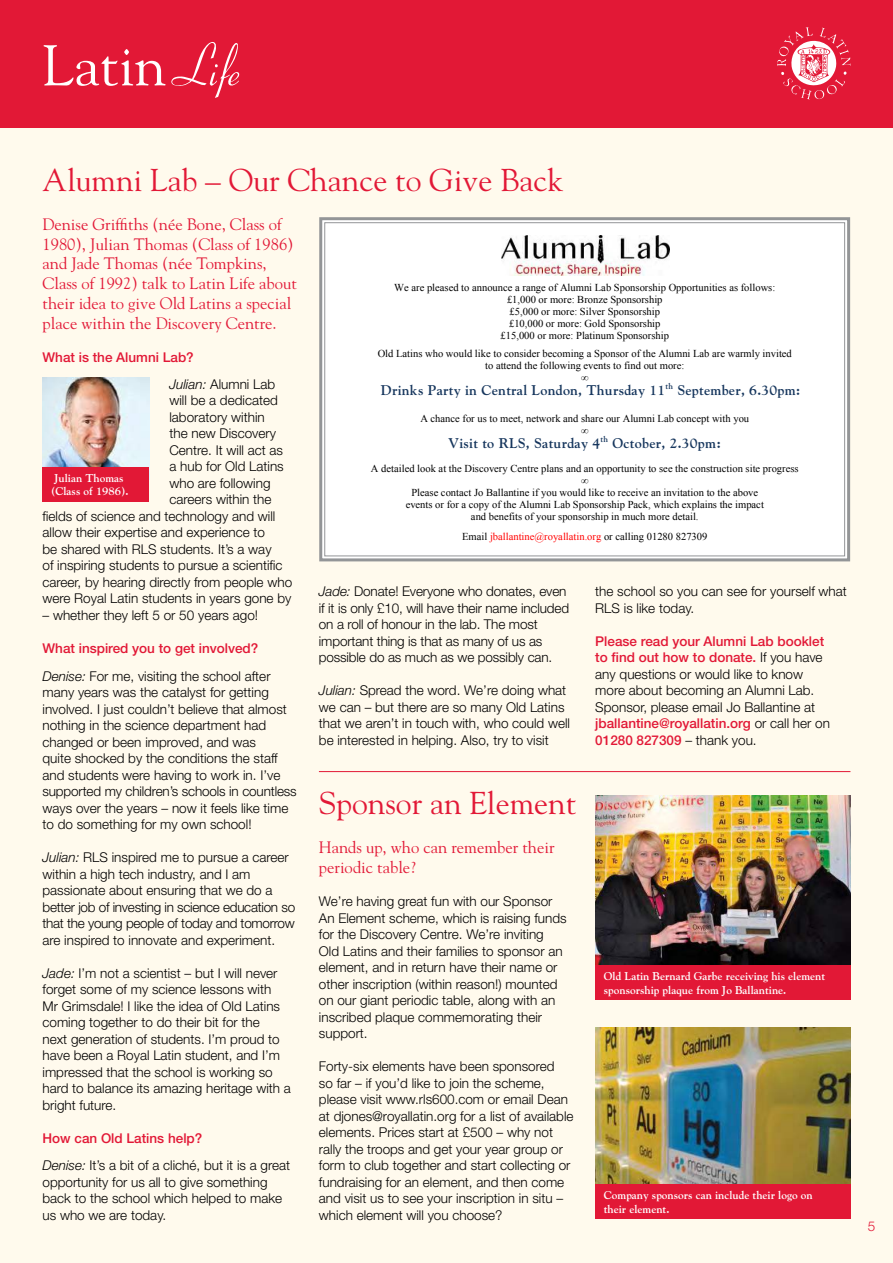
<style>
.page{position:relative;width:893px;height:1263px;background:#fffaed}
.page>*{position:absolute;margin:0;border:0;box-sizing:border-box;transform-origin:0 0}
.t1{font:57px "Goudy";color:#fff}
.t2{font:31.5px "Goudy";color:#e21836}
.t3{font:16.5px/19.8px "Goudy";color:#e21836}
.t4{font:700 14.1px "Goudy";letter-spacing:.015em;color:#16365d}
.t5{font:300 13.5px/16.5px "Helvetica Neue";color:#000}
.t6{font:500 13.5px/27px "Helvetica Neue";color:#e21836}
.t7{font:300 13.5px "Helvetica Neue";color:#e21836}
.t8{font:700 11.25px/13.5px "Goudy";color:#fff}
.t9{font:10.5px/12.1px "Times New Roman";color:#000;text-align:center}
.t10{font:10.5px "Times New Roman";color:#f00}
.s1{font-family:"Cornet";font-size:61.5px}
.s2{font-weight:300;font-style:italic;color:#000}
.s3{font-weight:300;color:#000}
.s4{font-style:italic}
.s5{font-weight:500;color:#e21836}
.s6{color:#000}
</style>
<div class="page">
<div style="left:0;top:0;width:893px;height:128px;background:#e21836"></div>
<svg style="left:777px;top:27px;width:73px;height:72px"></svg>
<img style="left:595px;top:796px;width:255px;height:169px">
<div style="left:595px;top:965px;width:255px;height:34px;background:#e21836"></div>
<img style="left:595px;top:1027px;width:255px;height:157px">
<div style="left:595px;top:1184px;width:255px;height:34px;background:#e21836"></div>
<img style="left:43px;top:378px;width:106px;height:89px">
<div style="left:43px;top:467px;width:106px;height:34px;background:#e21836"></div>
<hr style="left:319px;top:771px;width:531px;height:1px;background:#e21836">
<svg style="left:319px;top:217px;width:532px;height:345px;background:#f9f9f9"></svg>
<h1 class="t1" style="left:43px;top:43px;width:207px">Latin <span class="s1">Life</span></h1>
<h2 class="t2" style="left:43px;top:167px;width:522px">Alumni Lab – Our Chance to Give Back</h2>
<p class="t3" style="left:43px;top:215px;width:256px">Denise Griffiths (née Bone, Class of 1980), Julian Thomas (Class of 1986) and Jade Thomas (née Tompkins, Class of 1992) talk to Latin Life about their idea to give Old Latins a special place within the Discovery Centre.</p>
<p class="t6" style="left:169px;top:345px;width:107px;text-indent:-127px">What is the Alumni Lab?<br><span class="s2">Julian:</span> <span class="s3">Alumni Lab</span></p>
<p class="t5" style="left:169px;top:393px;width:110px">will be a dedicated</p>
<p class="t5" style="left:169px;top:410px;width:97px">laboratory within</p>
<p class="t5" style="left:169px;top:426px;width:108px">the new Discovery</p>
<p class="t5" style="left:169px;top:443px;width:115px">Centre. It will act as</p>
<p class="t5" style="left:169px;top:459px;width:116px">a hub for Old Latins</p>
<p class="t5" style="left:169px;top:476px;width:103px">who are following</p>
<p class="t5" style="left:169px;top:492px;width:104px">careers within the</p>
<p class="t5" style="left:43px;top:509px;width:234px">fields of science and technology and will</p>
<p class="t5" style="left:43px;top:525px;width:224px">allow their expertise and experience to</p>
<p class="t5" style="left:43px;top:542px;width:231px">be shared with RLS students. It’s a way</p>
<p class="t5" style="left:43px;top:558px;width:242px">of inspiring students to pursue a scientific</p>
<p class="t5" style="left:43px;top:575px;width:251px">career, by hearing directly from people who</p>
<p class="t5" style="left:43px;top:591px;width:250px">were Royal Latin students in years gone by</p>
<p class="t5" style="left:43px;top:608px;width:217px">– whether they left 5 or 50 years ago!</p>
<p class="t6" style="left:43px;top:635px;width:230px;line-height:27.8px">What inspired you to get involved?<br><span class="s2">Denise:</span> <span class="s3">For me, visiting the school after</span></p>
<p class="t5" style="left:43px;top:685px;width:256px">many years was the catalyst for getting involved. I just couldn’t believe that almost nothing in the science department had changed or been improved, and was<br>quite shocked by the conditions the staff and students were having to work in. I’ve supported my children’s schools in countless ways over the years – now it feels like time to do something for my own school!</p>
<p class="t5" style="left:43px;top:850px;width:254px"><span class="s4">Julian:</span> RLS inspired me to pursue a career within a high tech industry, and I am passionate about ensuring that we do a better job of investing in science education so that the young people of today and tomorrow are inspired to innovate and experiment.</p>
<p class="t5" style="left:43px;top:965px;width:250px"><span class="s4">Jade:</span> I’m not a scientist – but I will never forget some of my science lessons with<br>Mr Grimsdale! I like the idea of Old Latins coming together to do their bit for the<br>next generation of students. I’m proud to have been a Royal Latin student, and I’m impressed that the school is working so hard to balance its amazing heritage with a bright future.</p>
<p class="t5" style="left:43px;top:1125px;width:249px;line-height:27.8px"><span class="s5">How can Old Latins help?<br></span><span class="s4">Denise:</span> It’s a bit of a cliché, but it is a great</p>
<p class="t5" style="left:43px;top:1175px;width:241px">opportunity for us all to give something back to the school which helped to make us who we are today.</p>
<p class="t8" style="left:51px;top:472px;width:79px">Julian Thomas (Class of 1986).</p>
<p class="t9" style="left:394px;top:282px;width:383px">We are pleased to announce a range of Alumni Lab Sponsorship Opportunities as follows: £1,000 or more: Bronze Sponsorship<br>£5,000 or more: Silver Sponsorship<br>£10,000 or more: Gold Sponsorship<br>£15,000 or more: Platinum Sponsorship</p>
<p class="t9" style="left:378px;top:348px;width:416px">Old Latins who would like to consider becoming a Sponsor of the Alumni Lab are warmly invited to attend the following events to find out more:<br>∞</p>
<p class="t4" style="left:381px;top:385px;width:421px">Drinks Party in Central London, Thursday 11<sup>th</sup> September, 6.30pm:</p>
<p class="t9" style="left:420px;top:413px;width:330px">A chance for us to meet, network and share our Alumni Lab concept with you ∞</p>
<p class="t4" style="left:448px;top:437px;width:274px">Visit to RLS, Saturday 4<sup>th</sup> October, 2.30pm:</p>
<p class="t9" style="left:371px;top:463px;width:429px">A detailed look at the Discovery Centre plans and an opportunity to see the construction site progress ∞<br>Please contact Jo Ballantine if you would like to receive an invitation to the above<br>events or for a copy of the Alumni Lab Sponsorship Pack, which explains the impact<br>and benefits of your sponsorship in much more detail.</p>
<p class="t10" style="left:462px;top:533px;width:247px"><span class="s6">Email</span> jballantine@royallatin.org <span class="s6">or calling 01280 827309</span></p>
<p class="t5" style="left:319px;top:584px;width:252px"><span class="s4">Jade:</span> Donate! Everyone who donates, even if it is only £10, will have their name included on a roll of honour in the lab. The most important thing is that as many of us as possible do as much as we possibly can.</p>
<p class="t5" style="left:319px;top:683px;width:253px"><span class="s4">Julian:</span> Spread the word. We’re doing what we can – but there are so many Old Latins that we aren’t in touch with, who could well be interested in helping. Also, try to visit</p>
<h2 class="t2" style="left:319px;top:791px;width:259px">Sponsor an Element</h2>
<p class="t3" style="left:319px;top:839px;width:237px">Hands up, who can remember their periodic table?</p>
<p class="t5" style="left:319px;top:894px;width:249px">We’re having great fun with our Sponsor An Element scheme, which is raising funds for the Discovery Centre. We’re inviting Old Latins and their families to sponsor an element, and in return have their name or other inscription (within reason!) mounted on our giant periodic table, along with an inscribed plaque commemorating their support.</p>
<p class="t5" style="left:319px;top:1059px;width:256px">Forty-six elements have been sponsored<br>so far – if you’d like to join the scheme, please visit www.rls600.com or email Dean at djones@royallatin.org for a list of available elements. Prices start at £500 – why not rally the troops and get your year group or form to club together and start collecting or fundraising for an element, and then come and visit us to see your inscription in situ – which element will you choose?</p>
<p class="t5" style="left:595px;top:584px;width:253px">the school so you can see for yourself what<br>RLS is like today.</p>
<p class="t5" style="left:595px;top:633px;width:236px"><span class="s5">Please read your Alumni Lab booklet to find out how to donate.</span> If you have any questions or would like to know more about becoming an Alumni Lab.<br>Sponsor, please email Jo Ballantine at <span class="s5">jballantine@royallatin.org</span> or call her on <span class="s5">01280 827309</span> – thank you.</p>
<p class="t8" style="left:604px;top:970px;width:223px">Old Latin Bernard Garbe receiving his element sponsorship plaque from Jo Ballantine.</p>
<p class="t8" style="left:604px;top:1189px;width:210px">Company sponsors can include their logo on their element.</p>
<p class="t7" style="left:868px;top:1220px;width:9px">5</p>
</div>
